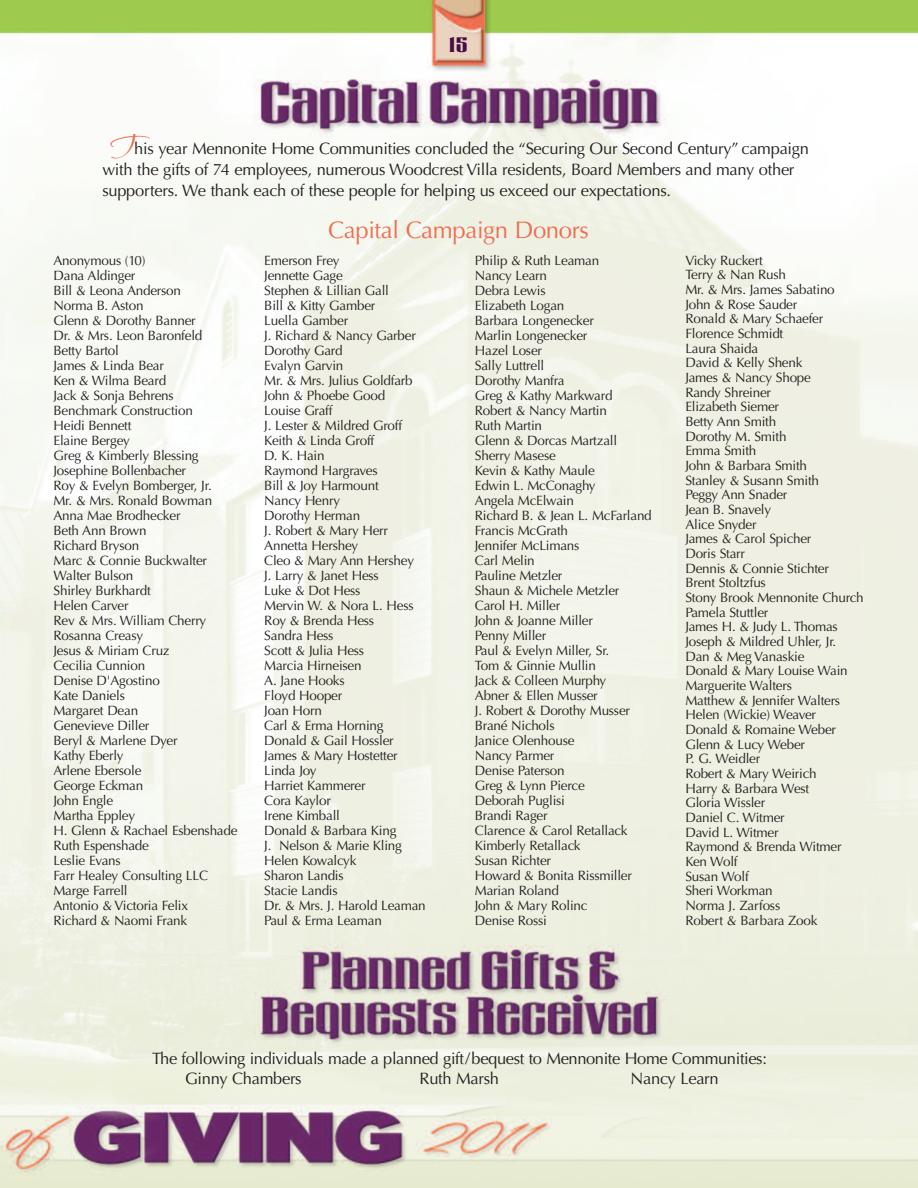
<style>
.page{position:relative;width:918px;height:1188px;background:#fff}
.page>*{position:absolute;margin:0;border:0;box-sizing:border-box;transform-origin:0 0}
.t1{font:24px "Optima";letter-spacing:-.015em;color:#ef6e50}
.t2{font:18px "gogolatin";color:#480c49;scale:1.6 1}
.t3{font:16.5px/21px "Optima";letter-spacing:-.015em;color:#231f20}
.t4{font:13.5px/15px "Optima";letter-spacing:-.015em;color:#231f20}
.s1{font-family:"Inspiration ROB";font-size:27px;color:#ef6e50}
</style>
<div class="page">
<img style="left:0;top:0;width:918px;height:1188px">
<h2 class="t2" style="left:450px;top:34px;width:14px">15</h2>
<p class="t3" style="left:102px;top:140px;width:708px;text-indent:8px"><span class="s1">T</span>his year Mennonite Home Communities concluded the “Securing Our Second Century” campaign with the gifts of 74 employees, numerous Woodcrest Villa residents, Board Members and many other supporters. We thank each of these people for helping us exceed our expectations.</p>
<h1 class="t1" style="left:328px;top:220px;width:262px">Capital Campaign Donors</h1>
<p class="t4" style="left:54px;top:254px;width:185px">Anonymous (10)<br>Dana Aldinger<br>Bill &amp; Leona Anderson<br>Norma B. Aston<br>Glenn &amp; Dorothy Banner<br>Dr. &amp; Mrs. Leon Baronfeld<br>Betty Bartol<br>James &amp; Linda Bear<br>Ken &amp; Wilma Beard<br>Jack &amp; Sonja Behrens<br>Benchmark Construction<br>Heidi Bennett<br>Elaine Bergey<br>Greg &amp; Kimberly Blessing<br>Josephine Bollenbacher<br>Roy &amp; Evelyn Bomberger, Jr.<br>Mr. &amp; Mrs. Ronald Bowman<br>Anna Mae Brodhecker<br>Beth Ann Brown<br>Richard Bryson<br>Marc &amp; Connie Buckwalter<br>Walter Bulson<br>Shirley Burkhardt<br>Helen Carver<br>Rev &amp; Mrs. William Cherry<br>Rosanna Creasy<br>Jesus &amp; Miriam Cruz<br>Cecilia Cunnion<br>Denise D'Agostino<br>Kate Daniels<br>Margaret Dean<br>Genevieve Diller<br>Beryl &amp; Marlene Dyer<br>Kathy Eberly<br>Arlene Ebersole<br>George Eckman<br>John Engle<br>Martha Eppley<br>H. Glenn &amp; Rachael Esbenshade<br>Ruth Espenshade<br>Leslie Evans<br>Farr Healey Consulting LLC<br>Marge Farrell<br>Antonio &amp; Victoria Felix<br>Richard &amp; Naomi Frank</p>
<p class="t4" style="left:264px;top:254px;width:163px">Emerson Frey<br>Jennette Gage<br>Stephen &amp; Lillian Gall<br>Bill &amp; Kitty Gamber<br>Luella Gamber<br>J. Richard &amp; Nancy Garber<br>Dorothy Gard<br>Evalyn Garvin<br>Mr. &amp; Mrs. Julius Goldfarb<br>John &amp; Phoebe Good<br>Louise Graff<br>J. Lester &amp; Mildred Groff<br>Keith &amp; Linda Groff<br>D. K. Hain<br>Raymond Hargraves<br>Bill &amp; Joy Harmount<br>Nancy Henry<br>Dorothy Herman<br>J. Robert &amp; Mary Herr<br>Annetta Hershey<br>Cleo &amp; Mary Ann Hershey<br>J. Larry &amp; Janet Hess<br>Luke &amp; Dot Hess<br>Mervin W. &amp; Nora L. Hess<br>Roy &amp; Brenda Hess<br>Sandra Hess<br>Scott &amp; Julia Hess<br>Marcia Hirneisen<br>A. Jane Hooks<br>Floyd Hooper<br>Joan Horn<br>Carl &amp; Erma Horning<br>Donald &amp; Gail Hossler<br>James &amp; Mary Hostetter<br>Linda Joy<br>Harriet Kammerer<br>Cora Kaylor<br>Irene Kimball<br>Donald &amp; Barbara King<br>J. Nelson &amp; Marie Kling<br>Helen Kowalcyk<br>Sharon Landis<br>Stacie Landis<br>Dr. &amp; Mrs. J. Harold Leaman<br>Paul &amp; Erma Leaman</p>
<p class="t4" style="left:475px;top:254px;width:178px">Philip &amp; Ruth Leaman<br>Nancy Learn<br>Debra Lewis<br>Elizabeth Logan<br>Barbara Longenecker<br>Marlin Longenecker<br>Hazel Loser<br>Sally Luttrell<br>Dorothy Manfra<br>Greg &amp; Kathy Markward<br>Robert &amp; Nancy Martin<br>Ruth Martin<br>Glenn &amp; Dorcas Martzall<br>Sherry Masese<br>Kevin &amp; Kathy Maule<br>Edwin L. McConaghy<br>Angela McElwain<br>Richard B. &amp; Jean L. McFarland<br>Francis McGrath<br>Jennifer McLimans<br>Carl Melin<br>Pauline Metzler<br>Shaun &amp; Michele Metzler<br>Carol H. Miller<br>John &amp; Joanne Miller<br>Penny Miller<br>Paul &amp; Evelyn Miller, Sr.<br>Tom &amp; Ginnie Mullin<br>Jack &amp; Colleen Murphy<br>Abner &amp; Ellen Musser<br>J. Robert &amp; Dorothy Musser<br>Brané Nichols<br>Janice Olenhouse<br>Nancy Parmer<br>Denise Paterson<br>Greg &amp; Lynn Pierce<br>Deborah Puglisi<br>Brandi Rager<br>Clarence &amp; Carol Retallack<br>Kimberly Retallack<br>Susan Richter<br>Howard &amp; Bonita Rissmiller<br>Marian Roland<br>John &amp; Mary Rolinc<br>Denise Rossi</p>
<p class="t4" style="left:685px;top:254px;width:180px">Vicky Ruckert<br>Terry &amp; Nan Rush<br>Mr. &amp; Mrs. James Sabatino<br>John &amp; Rose Sauder<br>Ronald &amp; Mary Schaefer<br>Florence Schmidt<br>Laura Shaida<br>David &amp; Kelly Shenk<br>James &amp; Nancy Shope<br>Randy Shreiner<br>Elizabeth Siemer<br>Betty Ann Smith<br>Dorothy M. Smith<br>Emma Smith<br>John &amp; Barbara Smith<br>Stanley &amp; Susann Smith<br>Peggy Ann Snader<br>Jean B. Snavely<br>Alice Snyder<br>James &amp; Carol Spicher<br>Doris Starr<br>Dennis &amp; Connie Stichter<br>Brent Stoltzfus<br>Stony Brook Mennonite Church<br>Pamela Stuttler<br>James H. &amp; Judy L. Thomas<br>Joseph &amp; Mildred Uhler, Jr.<br>Dan &amp; Meg Vanaskie<br>Donald &amp; Mary Louise Wain<br>Marguerite Walters<br>Matthew &amp; Jennifer Walters<br>Helen (Wickie) Weaver<br>Donald &amp; Romaine Weber<br>Glenn &amp; Lucy Weber<br>P. G. Weidler<br>Robert &amp; Mary Weirich<br>Harry &amp; Barbara West<br>Gloria Wissler<br>Daniel C. Witmer<br>David L. Witmer<br>Raymond &amp; Brenda Witmer<br>Ken Wolf<br>Susan Wolf<br>Sheri Workman<br>Norma J. Zarfoss<br>Robert &amp; Barbara Zook</p>
<p class="t3" style="left:185px;top:1051px;width:583px;line-height:19.5px;text-indent:-33px">The following individuals made a planned gift/bequest to Mennonite Home Communities:<br>Ginny Chambers</p>
<p class="t3" style="left:420px;top:1069px;width:81px">Ruth Marsh</p>
<p class="t3" style="left:631px;top:1069px;width:90px">Nancy Learn</p>
</div>
